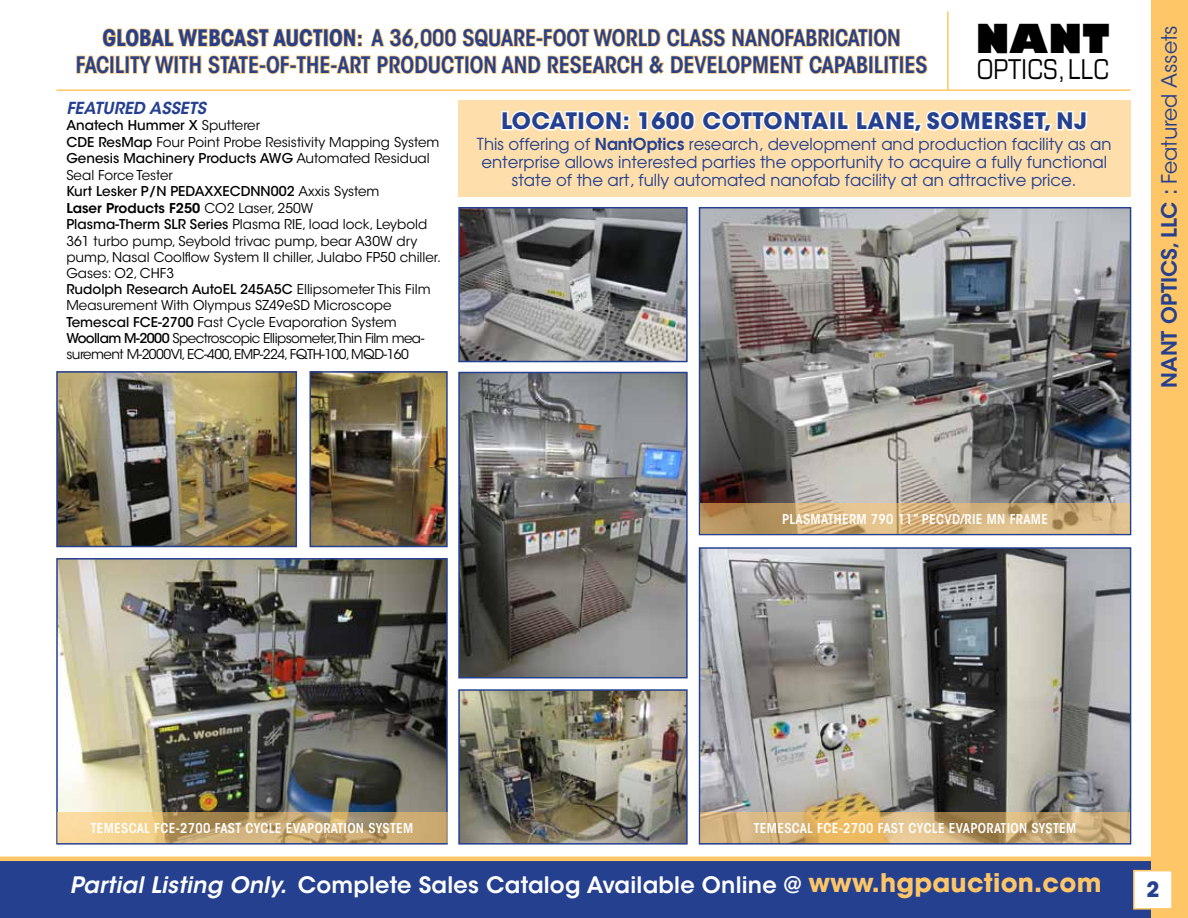
<style>
.page{position:relative;width:1188px;height:918px;background:#fff}
.page>*{position:absolute;margin:0;border:0;box-sizing:border-box;transform-origin:0 0}
.t1{font:800 39px "Gill Sans";color:#000}
.t2{font:condensed 27.3px "Eurostile";color:#000}
.t3{font:600 condensed 22.5px/27px "ITC Avant Garde Std";color:#25408f}
.t4{font:600 22.5px "ITC Avant Garde Std";letter-spacing:.01em;color:#fff}
.t5{font:700 22.5px "ITC Avant Garde Std";letter-spacing:.025em;color:#25408f}
.t6{font:600 21px "ITC Avant Garde Std";color:#25408f}
.t7{font:700 21px "ITC Avant Garde Std";color:#25408f}
.t8{font:16.5px/18px "Avant Garde";color:#25408f;text-align:center}
.t9{font:italic 600 16.5px "ITC Avant Garde Std";color:#25408f}
.t10{font:13.5px/16.4px "ITC Avant Garde Std";color:#000}
.t11{font:600 condensed 13.5px "ITC Avant Garde Std";letter-spacing:.025em;color:#fff}
.s1{font-weight:700}
.s2{font-weight:500}
.s3{font-weight:600}
.s4{font-weight:400}
.s5{font-style:italic}
.s6{font-weight:700;font-size:25.5px;color:#fec667}
</style>
<div class="page">
<div style="left:0;top:859px;width:1188px;height:59px;background:#25408f"></div>
<div style="left:458px;top:100px;width:673px;height:97px;background:#fedfac"></div>
<div style="left:1151px;top:0;width:37px;height:918px;background:#fec667"></div>
<svg style="left:501px;top:110px;width:123px;height:21px"></svg>
<div style="left:623px;top:115px;width:7px;height:7px;border:3px solid #feffff"></div>
<div style="left:623px;top:124px;width:7px;height:7px;border:3px solid #feffff"></div>
<svg style="left:638px;top:110px;width:450px;height:23px"></svg>
<img style="left:702px;top:210px;width:426px;height:293px">
<div style="left:699px;top:207px;width:432px;height:328px;border:2px solid #25408f"></div>
<img style="left:461px;top:375px;width:224px;height:300px">
<div style="left:458px;top:372px;width:230px;height:306px;border:2px solid #25408f"></div>
<img style="left:461px;top:692px;width:224px;height:150px">
<div style="left:458px;top:689px;width:230px;height:156px;border:2px solid #25408f"></div>
<img style="left:702px;top:550px;width:426px;height:262px">
<div style="left:699px;top:547px;width:432px;height:298px;border:2px solid #25408f"></div>
<div style="left:1133px;top:870px;width:40px;height:40px;background:#fff;border:2px solid #fec667"></div>
<hr style="left:0;top:857px;width:1153px;height:4px;background:#fec667">
<hr style="left:57px;top:89px;width:1073px;height:2px;background:#fec667">
<svg style="left:76px;top:28px;width:852px;height:46px"></svg>
<hr style="left:947px;top:12px;width:2px;height:77px;background:#fec667">
<img style="left:59px;top:561px;width:386px;height:251px">
<div style="left:56px;top:558px;width:392px;height:287px;border:2px solid #25408f"></div>
<img style="left:461px;top:210px;width:224px;height:149px">
<div style="left:458px;top:207px;width:230px;height:155px;border:2px solid #25408f"></div>
<svg style="left:700px;top:503px;width:430px;height:31px;background:#cdab77"></svg>
<svg style="left:700px;top:812px;width:430px;height:31px;background:#ceab71"></svg>
<svg style="left:58px;top:812px;width:390px;height:31px;background:#ccae76"></svg>
<img style="left:59px;top:374px;width:235px;height:170px">
<div style="left:56px;top:371px;width:241px;height:176px;border:2px solid #25408f"></div>
<img style="left:312px;top:374px;width:133px;height:170px">
<div style="left:309px;top:371px;width:139px;height:176px;border:2px solid #25408f"></div>
<h3 class="t3" style="left:76px;top:24px;width:824px;text-indent:27px"><span class="s1">GLOBAL WEBCAST AUCTION:</span> A 36,000 SQUARE-FOOT WORLD CLASS NANOFABRICATION<br>FACILITY WITH STATE</h3>
<h3 class="t3" style="left:259px;top:51px;width:169px">-OF-THE-ART PRODUCT</h3>
<h3 class="t3" style="left:464px;top:51px;width:52px">ION AND</h3>
<h3 class="t3" style="left:547px;top:51px;width:136px">RESEARCH &amp; DEVEL</h3>
<h3 class="t3" style="left:726px;top:51px;width:40px">OPMENT</h3>
<h3 class="t3" style="left:809px;top:51px;width:120px">CAPABILITIES</h3>
<h1 class="t1" style="left:976px;top:15px;width:136px">NANT</h1>
<h2 class="t2" style="left:977px;top:53px;width:134px">OPTICS,LLC</h2>
<p class="t9" style="left:66px;top:98px;width:141px">FEATURED ASSETS</p>
<p class="t10" style="left:66px;top:118px;width:376px"><span class="s2">Anatech Hummer X</span> Sputterer<br><span class="s2">CDE ResMap</span> Four Point Probe Resistivity Mapping System <span class="s2">Genesis Machinery Products AWG</span> Automated Residual Seal Force Tester<br><span class="s2">Kurt Lesker P/N PEDAXXECDNN002</span> Axxis System<br><span class="s3">Laser Products F250</span> CO2 Laser, 250W<br><span class="s2">Plasma-Therm SLR Series</span> Plasma RIE, load lock, Leybold 361 turbo pump, Seybold trivac pump, bear A30W dry pump, Nasal Coolflow System II chiller, Julabo FP50 chiller.<br>Gases: O2, CHF3<br><span class="s2">Rudolph Research AutoEL 245A5C</span> Ellipsometer This Film Measurement With Olympus SZ49eSD Microscope <span class="s2">Temescal FCE-2700</span> Fast Cycle Evaporation System <span class="s2">Woollam M-2000</span> Spectroscopic Ellipsometer,Thin Film mea&shy;surement M-2000VI, EC-400, EMP-224, FQTH-100, MQD-160</p>
<h3 class="t5" style="left:501px;top:106px;width:587px">LOCATION: 1600 COTTONTAIL LANE, SOMERSET, NJ</h3>
<p class="t8" style="left:477px;top:135px;width:636px">This offering of <span class="s3">NantOptics</span> research, development and production facility as an enterprise allows interested parties the opportunity to acquire a fully functional state of the art, fully automated nanofab facility at an attractive price.</p>
<h3 class="t6" style="left:1156px;top:388px;width:364px;rotate:-90deg">Nant Optics, LLC <span class="s2">:</span> <span class="s4">Featured Assets</span></h3>
<p class="t11" style="left:782px;top:511px;width:251px">PLASMATHERM 790 11” PECVD/RI E MN FRAME</p>
<p class="t11" style="left:91px;top:820px;width:15px">TEME</p>
<p class="t11" style="left:121px;top:820px;width:16px">SCAL</p>
<p class="t11" style="left:154px;top:820px;width:114px">FCE-2700 FAST CYCLE</p>
<p class="t11" style="left:286px;top:820px;width:113px">EVAPORATION SYSTEM</p>
<p class="t11" style="left:754px;top:820px;width:15px">TEME</p>
<p class="t11" style="left:784px;top:820px;width:16px">SCAL</p>
<p class="t11" style="left:817px;top:820px;width:114px">FCE-2700 FAST CYCLE</p>
<p class="t11" style="left:949px;top:820px;width:113px">EVAPORATION SYSTEM</p>
<h3 class="t4" style="left:70px;top:871px;width:1033px"><span class="s5">PARTIAL LISTING ONLY.</span> Complete Sales Catalog Available Online @ <span class="s6">WWW.HGPAUCTION.COM</span></h3>
<h3 class="t7" style="left:1146px;top:876px;width:14px">2</h3>
</div>
